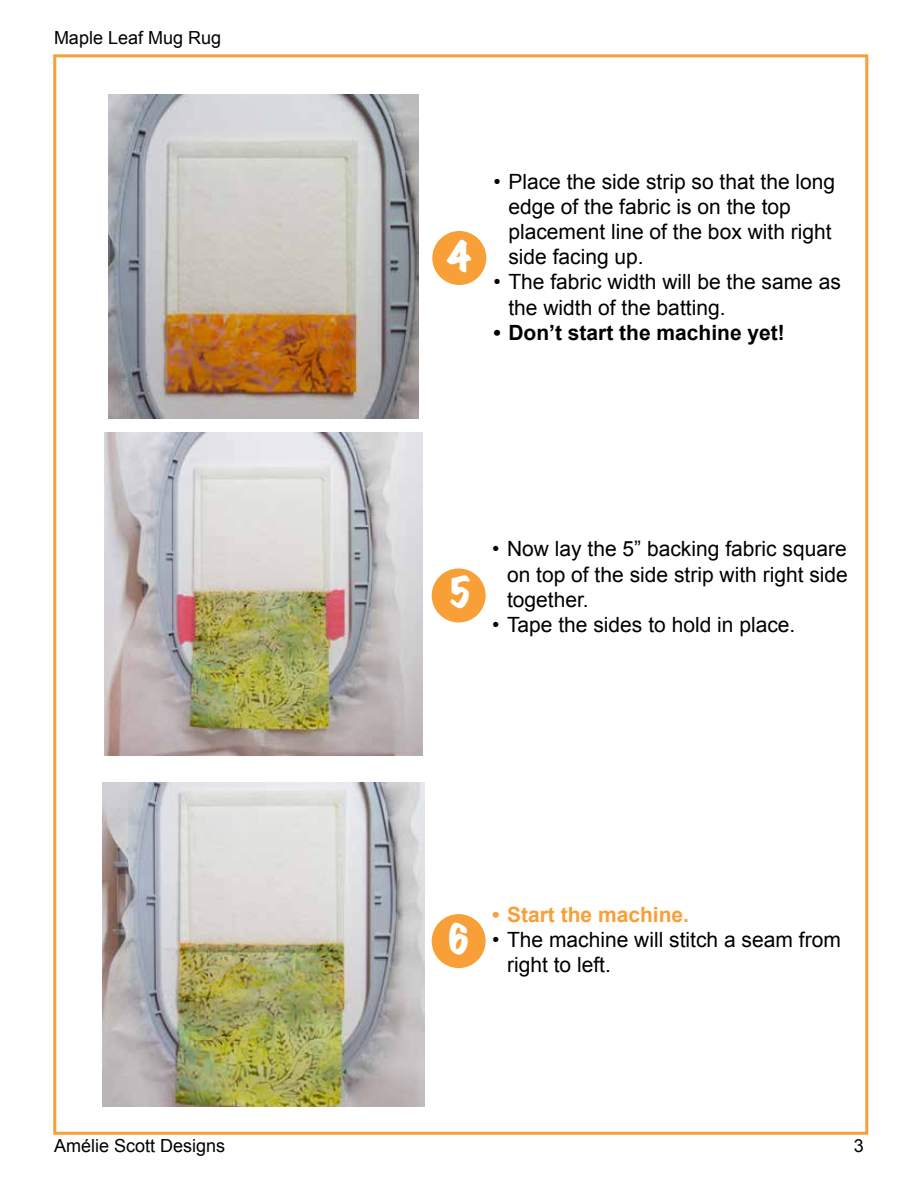
<style>
.page{position:relative;width:918px;height:1188px;background:#fff}
.page>*{position:absolute;margin:0;border:0;box-sizing:border-box;transform-origin:0 0}
.t1{font:expanded 36px "Marker Felt";color:#fff}
.t2{font:21px/25.2px "Arial";color:#000}
.t3{font:700 21px "Arial";color:#000}
.t4{font:700 21px "Arial";color:#f99f38}
.t5{font:18px "Arial";color:#000}
</style>
<div class="page">
<div style="left:53px;top:54px;width:815px;height:1081px;background:#fff;border:3px solid #f99f38"></div>
<div style="left:433px;top:232px;width:53px;height:52px;background:#f99f38;border-radius:50%"></div>
<div style="left:432px;top:231px;width:54px;height:54px;border:2px solid #f99f38;border-radius:50%"></div>
<div style="left:432px;top:569px;width:53px;height:53px;background:#f99f38;border-radius:50%"></div>
<div style="left:432px;top:568px;width:54px;height:54px;border:2px solid #f99f38;border-radius:50%"></div>
<div style="left:432px;top:915px;width:53px;height:52px;background:#f99f38;border-radius:50%"></div>
<div style="left:432px;top:914px;width:54px;height:54px;border:2px solid #f99f38;border-radius:50%"></div>
<img style="left:108px;top:94px;width:310px;height:324px">
<img style="left:104px;top:432px;width:318px;height:324px">
<img style="left:102px;top:783px;width:322px;height:324px">
<p class="t5" style="left:54px;top:26px;width:169px">Maple Leaf Mug Rug</p>
<h1 class="t1" style="left:447px;top:228px;width:25px">4</h1>
<p class="t2" style="left:508px;top:169px;width:328px;text-indent:-15px">• Place the side strip so that the long edge of the fabric is on the top placement line of the box with right side facing up.</p>
<p class="t2" style="left:508px;top:270px;width:334px;text-indent:-15px">• The fabric width will be the same as the width of the batting.</p>
<p class="t3" style="left:493px;top:318px;width:293px">• Don’t start the machine yet!</p>
<h1 class="t1" style="left:449px;top:563px;width:25px">5</h1>
<p class="t2" style="left:507px;top:537px;width:342px;text-align:justify;text-indent:-15px">• Now lay the 5” backing fabric square on top of the side strip with right side together.</p>
<p class="t2" style="left:492px;top:612px;width:305px">• Tape the sides to hold in place.</p>
<h1 class="t1" style="left:447px;top:911px;width:25px">6</h1>
<p class="t4" style="left:492px;top:901px;width:199px">• Start the machine.</p>
<p class="t2" style="left:507px;top:927px;width:335px;text-indent:-15px">• The machine will stitch a seam from right to left.</p>
<p class="t5" style="left:54px;top:1133px;width:173px">Amélie Scott Designs</p>
<p class="t5" style="left:854px;top:1133px;width:12px">3</p>
</div>
